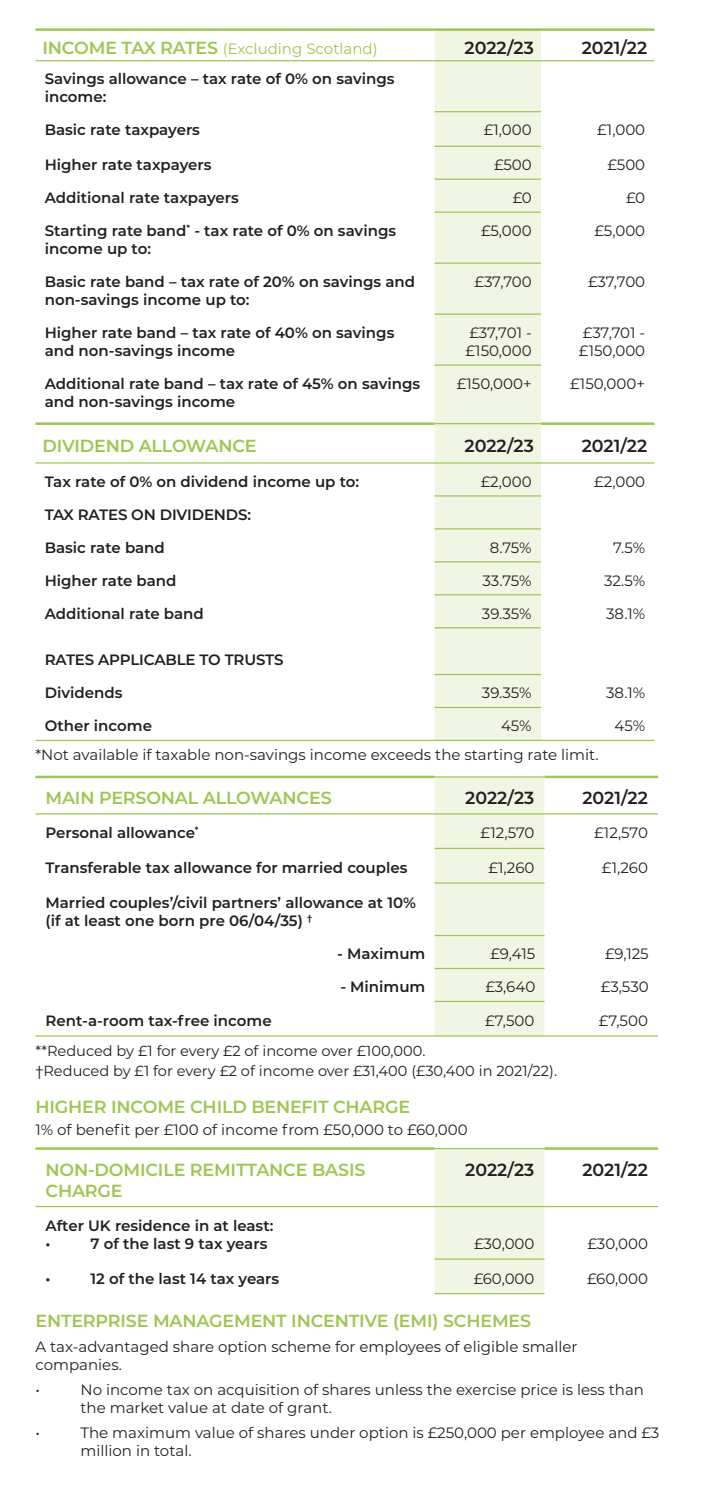
<style>
.page{position:relative;width:702px;height:1489px;background:#fff}
.page>*{position:absolute;margin:0;border:0;box-sizing:border-box;transform-origin:0 0}
.t1{font:600 17.5px/21px "Montserrat";letter-spacing:-.01em;color:#9fc64f}
.t2{font:600 17.5px "Montserrat";color:#231f20}
.t3{font:600 15px/18px "Montserrat";color:#231f20}
.t4{font:15px/18px "Montserrat";color:#231f20}
.t5{font:15px "Montserrat";color:#9fc64f}
.t6{font:14.5px "Montserrat";color:#231f20}
.s1{font-weight:600;font-size:17.5px}
</style>
<div class="page">
<div style="left:434px;top:31px;width:107px;height:708px;background:#f1f6e4"></div>
<svg style="left:541px;top:61px;width:113px;height:1px"></svg>
<hr style="left:35px;top:28px;width:399px;height:3px;background:#9fc64f">
<hr style="left:434px;top:28px;width:107px;height:3px;background:#9fc64f">
<hr style="left:541px;top:28px;width:113px;height:3px;background:#9fc64f">
<hr style="left:35px;top:60px;width:399px;height:1px;background:#9fc64f">
<hr style="left:434px;top:60px;width:107px;height:1px;background:#9fc64f">
<hr style="left:541px;top:60px;width:113px;height:1px;background:#9fc64f">
<hr style="left:434px;top:111px;width:107px;height:1px;background:#9fc64f">
<hr style="left:434px;top:146px;width:107px;height:1px;background:#9fc64f">
<hr style="left:434px;top:178px;width:107px;height:2px;background:#9fc64f">
<hr style="left:434px;top:211px;width:107px;height:2px;background:#9fc64f">
<hr style="left:434px;top:262px;width:107px;height:2px;background:#9fc64f">
<hr style="left:434px;top:313px;width:107px;height:2px;background:#9fc64f">
<hr style="left:434px;top:364px;width:107px;height:2px;background:#9fc64f">
<hr style="left:35px;top:422px;width:399px;height:3px;background:#9fc64f">
<hr style="left:434px;top:423px;width:107px;height:1px;background:#9fc64f">
<hr style="left:541px;top:422px;width:113px;height:3px;background:#9fc64f">
<hr style="left:35px;top:462px;width:399px;height:1px;background:#9fc64f">
<hr style="left:434px;top:462px;width:107px;height:1px;background:#9fc64f">
<hr style="left:541px;top:462px;width:113px;height:1px;background:#9fc64f">
<hr style="left:434px;top:495px;width:107px;height:1px;background:#9fc64f">
<hr style="left:434px;top:528px;width:107px;height:1px;background:#9fc64f">
<hr style="left:434px;top:561px;width:107px;height:1px;background:#9fc64f">
<hr style="left:434px;top:594px;width:107px;height:1px;background:#9fc64f">
<hr style="left:434px;top:627px;width:107px;height:1px;background:#9fc64f">
<hr style="left:434px;top:674px;width:107px;height:1px;background:#9fc64f">
<hr style="left:35px;top:739px;width:399px;height:2px;background:#9fc64f">
<hr style="left:434px;top:706px;width:107px;height:2px;background:#9fc64f">
<hr style="left:434px;top:739px;width:107px;height:2px;background:#9fc64f">
<hr style="left:541px;top:739px;width:113px;height:2px;background:#9fc64f">
<svg style="left:434px;top:777px;width:224px;height:258px"></svg>
<hr style="left:35px;top:775px;width:399px;height:3px;background:#9fc64f">
<hr style="left:434px;top:776px;width:110px;height:1px;background:#9fc64f">
<hr style="left:544px;top:775px;width:114px;height:3px;background:#9fc64f">
<hr style="left:35px;top:813px;width:399px;height:1px;background:#9fc64f">
<hr style="left:434px;top:813px;width:110px;height:1px;background:#9fc64f">
<hr style="left:544px;top:813px;width:114px;height:1px;background:#9fc64f">
<hr style="left:434px;top:847px;width:110px;height:2px;background:#9fc64f">
<hr style="left:434px;top:882px;width:110px;height:1px;background:#9fc64f">
<hr style="left:434px;top:934px;width:110px;height:2px;background:#9fc64f">
<hr style="left:434px;top:967px;width:110px;height:2px;background:#9fc64f">
<hr style="left:35px;top:1035px;width:399px;height:1px;background:#9fc64f">
<hr style="left:434px;top:1000px;width:110px;height:2px;background:#9fc64f">
<hr style="left:434px;top:1035px;width:110px;height:1px;background:#9fc64f">
<hr style="left:544px;top:1035px;width:114px;height:1px;background:#9fc64f">
<svg style="left:434px;top:1149px;width:224px;height:143px"></svg>
<hr style="left:35px;top:1147px;width:399px;height:2px;background:#9fc64f">
<hr style="left:434px;top:1147px;width:110px;height:2px;background:#9fc64f">
<hr style="left:544px;top:1147px;width:114px;height:2px;background:#9fc64f">
<hr style="left:35px;top:1205px;width:399px;height:2px;background:#9fc64f">
<hr style="left:434px;top:1205px;width:110px;height:2px;background:#9fc64f">
<hr style="left:544px;top:1205px;width:114px;height:2px;background:#9fc64f">
<hr style="left:434px;top:1258px;width:110px;height:1px;background:#9fc64f">
<hr style="left:434px;top:1292px;width:110px;height:2px;background:#9fc64f">
<p class="t5" style="left:43px;top:38px;width:336px"><span class="s1">INCOME TAX RATES</span> (Excluding Scotland)</p>
<p class="t2" style="left:464px;top:35px;width:71px">2022/23</p>
<p class="t2" style="left:581px;top:35px;width:67px">2021/22</p>
<p class="t3" style="left:45px;top:69px;width:351px">Savings allowance – tax rate of 0% on savings income:</p>
<p class="t3" style="left:45px;top:120px;width:157px">Basic rate taxpayers</p>
<p class="t4" style="left:483px;top:121px;width:50px">£1,000</p>
<p class="t4" style="left:597px;top:121px;width:50px">£1,000</p>
<p class="t3" style="left:45px;top:155px;width:168px">Higher rate taxpayers</p>
<p class="t4" style="left:494px;top:155px;width:39px">£500</p>
<p class="t4" style="left:607px;top:155px;width:39px">£500</p>
<p class="t3" style="left:45px;top:188px;width:196px">Additional rate taxpayers</p>
<p class="t4" style="left:513px;top:188px;width:20px">£0</p>
<p class="t4" style="left:626px;top:188px;width:20px">£0</p>
<p class="t3" style="left:45px;top:221px;width:353px">Starting rate band<sup>*</sup> - tax rate of 0% on savings income up to:</p>
<p class="t4" style="left:481px;top:221px;width:52px">£5,000</p>
<p class="t4" style="left:594px;top:221px;width:52px">£5,000</p>
<p class="t3" style="left:45px;top:272px;width:372px">Basic rate band – tax rate of 20% on savings and non-savings income up to:</p>
<p class="t4" style="left:474px;top:272px;width:59px">£37,700</p>
<p class="t4" style="left:588px;top:272px;width:59px">£37,700</p>
<p class="t3" style="left:45px;top:323px;width:351px">Higher rate band – tax rate of 40% on savings and non-savings income</p>
<p class="t4" style="left:465px;top:323px;width:68px">£37,701 - £150,000</p>
<p class="t4" style="left:579px;top:323px;width:68px">£37,701 - £150,000</p>
<p class="t3" style="left:45px;top:374px;width:377px">Additional rate band – tax rate of 45% on savings and non-savings income</p>
<p class="t4" style="left:456px;top:374px;width:77px">£150,000+</p>
<p class="t4" style="left:570px;top:374px;width:77px">£150,000+</p>
<p class="t1" style="left:43px;top:434px;width:215px">DIVIDEND ALLOWANCE</p>
<p class="t2" style="left:464px;top:433px;width:71px">2022/23</p>
<p class="t2" style="left:581px;top:433px;width:67px">2021/22</p>
<p class="t3" style="left:45px;top:471px;width:316px">Tax rate of 0% on dividend income up to:</p>
<p class="t4" style="left:481px;top:472px;width:52px">£2,000</p>
<p class="t4" style="left:594px;top:472px;width:52px">£2,000</p>
<p class="t3" style="left:45px;top:504px;width:208px">TAX RATES ON DIVIDENDS:</p>
<p class="t3" style="left:45px;top:537px;width:122px">Basic rate band</p>
<p class="t4" style="left:489px;top:537px;width:44px">8.75%</p>
<p class="t4" style="left:613px;top:537px;width:33px">7.5%</p>
<p class="t3" style="left:45px;top:570px;width:133px">Higher rate band</p>
<p class="t4" style="left:482px;top:570px;width:51px">33.75%</p>
<p class="t4" style="left:604px;top:570px;width:43px">32.5%</p>
<p class="t3" style="left:45px;top:603px;width:161px">Additional rate band</p>
<p class="t4" style="left:482px;top:603px;width:51px">39.35%</p>
<p class="t4" style="left:606px;top:603px;width:41px">38.1%</p>
<p class="t3" style="left:45px;top:650px;width:240px">RATES APPLICABLE TO TRUSTS</p>
<p class="t3" style="left:45px;top:683px;width:79px">Dividends</p>
<p class="t4" style="left:482px;top:683px;width:51px">39.35%</p>
<p class="t4" style="left:606px;top:683px;width:41px">38.1%</p>
<p class="t3" style="left:45px;top:716px;width:109px">Other income</p>
<p class="t4" style="left:501px;top:716px;width:32px">45%</p>
<p class="t4" style="left:614px;top:716px;width:32px">45%</p>
<p class="t4" style="left:35px;top:744px;width:564px">*Not available if taxable non-savings income exceeds the starting rate limit.</p>
<p class="t1" style="left:45px;top:786px;width:288px">MAIN PERSONAL ALLOWANCES</p>
<p class="t2" style="left:465px;top:785px;width:71px">2022/23</p>
<p class="t2" style="left:582px;top:785px;width:67px">2021/22</p>
<p class="t3" style="left:45px;top:823px;width:155px">Personal allowance<sup>*</sup></p>
<p class="t4" style="left:480px;top:823px;width:55px">£12,570</p>
<p class="t4" style="left:594px;top:823px;width:55px">£12,570</p>
<p class="t3" style="left:45px;top:858px;width:363px">Transferable tax allowance for married couples</p>
<p class="t4" style="left:488px;top:858px;width:48px">£1,260</p>
<p class="t4" style="left:602px;top:858px;width:48px">£1,260</p>
<p class="t3" style="left:45px;top:892px;width:372px">Married couples’/civil partners’ allowance at 10% (if at least one born pre 06/04/35) <sup>†</sup></p>
<p class="t3" style="left:337px;top:944px;width:90px">- Maximum</p>
<p class="t4" style="left:490px;top:944px;width:46px">£9,415</p>
<p class="t4" style="left:605px;top:944px;width:45px">£9,125</p>
<p class="t3" style="left:340px;top:977px;width:86px">- Minimum</p>
<p class="t4" style="left:485px;top:977px;width:51px">£3,640</p>
<p class="t4" style="left:601px;top:977px;width:49px">£3,530</p>
<p class="t3" style="left:45px;top:1010px;width:228px">Rent-a-room tax-free income</p>
<p class="t4" style="left:485px;top:1011px;width:51px">£7,500</p>
<p class="t4" style="left:598px;top:1011px;width:51px">£7,500</p>
<p class="t6" style="left:35px;top:1041px;width:391px">**Reduced by £1 for every £2 of income over £100,000.</p>
<p class="t6" style="left:35px;top:1061px;width:523px">†Reduced by £1 for every £2 of income over £31,400 (£30,400 in 2021/22).</p>
<p class="t1" style="left:35px;top:1095px;width:376px">HIGHER INCOME CHILD BENEFIT CHARGE</p>
<p class="t4" style="left:35px;top:1119px;width:434px">1% of benefit per £100 of income from £50,000 to £60,000</p>
<p class="t1" style="left:45px;top:1157px;width:321px">NON-DOMICILE REMITTANCE BASIS<br>CHARGE</p>
<p class="t2" style="left:465px;top:1156px;width:71px">2022/23</p>
<p class="t2" style="left:582px;top:1156px;width:67px">2021/22</p>
<p class="t3" style="left:45px;top:1215px;width:229px">After UK residence in at least:</p>
<p class="t3" style="left:45px;top:1233px;width:7px">•</p>
<p class="t3" style="left:90px;top:1233px;width:178px">7 of the last 9 tax years</p>
<p class="t4" style="left:474px;top:1234px;width:62px">£30,000</p>
<p class="t4" style="left:587px;top:1234px;width:62px">£30,000</p>
<p class="t3" style="left:45px;top:1268px;width:7px">•</p>
<p class="t3" style="left:90px;top:1268px;width:190px">12 of the last 14 tax years</p>
<p class="t4" style="left:474px;top:1268px;width:62px">£60,000</p>
<p class="t4" style="left:587px;top:1268px;width:62px">£60,000</p>
<p class="t1" style="left:35px;top:1309px;width:497px">ENTERPRISE MANAGEMENT INCENTIVE (EMI) SCHEMES</p>
<p class="t4" style="left:35px;top:1336px;width:543px">A tax-advantaged share option scheme for employees of eligible smaller companies.</p>
<p class="t4" style="left:35px;top:1379px;width:6px">•</p>
<p class="t4" style="left:80px;top:1379px;width:565px">No income tax on acquisition of shares unless the exercise price is less than the market value at date of grant.</p>
<p class="t4" style="left:35px;top:1423px;width:6px">•</p>
<p class="t4" style="left:80px;top:1423px;width:580px">The maximum value of shares under option is £250,000 per employee and £3 million in total.</p>
</div>
